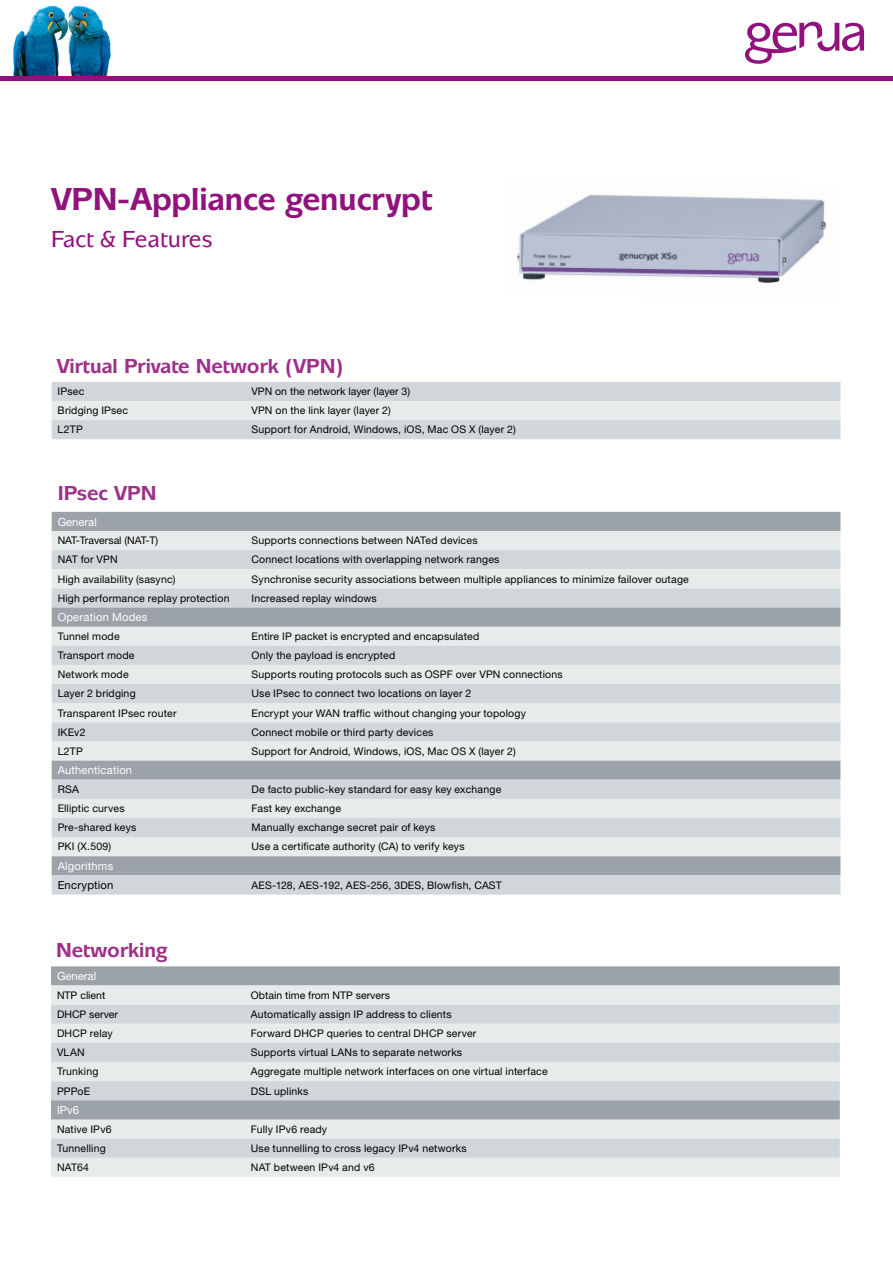
<style>
.page{position:relative;width:893px;height:1263px;background:#fff}
.page>*{position:absolute;margin:0;border:0;box-sizing:border-box;transform-origin:0 0}
.t1{font:700 33px "Mixage ITC Std";color:#91127c}
.t2{font:500 24px "Mixage ITC Std";color:#91127c}
.t3{font:700 21px "Mixage ITC Std";color:#9c3187}
.t4{font:11.25px "Helvetica Neue";letter-spacing:.015em;color:#fff}
.t5{font:11.25px "Helvetica Neue";letter-spacing:.015em;color:#000}
.t6{font:10.5px "Helvetica Neue";letter-spacing:.015em;color:#000}
</style>
<div class="page">
<img style="left:11px;top:5px;width:120px;height:72px">
<svg style="left:52px;top:382px;width:788px;height:57px;background:#d8dde0"></svg>
<svg style="left:52px;top:512px;width:788px;height:57px;background:#c6cccf"></svg>
<div style="left:52px;top:569px;width:788px;height:19px;background:#e8ebec"></div>
<div style="left:52px;top:588px;width:788px;height:19px;background:#d0d6da"></div>
<svg style="left:52px;top:607px;width:788px;height:173px;background:#cfd4d7"></svg>
<svg style="left:52px;top:780px;width:788px;height:114px;background:#cfd4d7"></svg>
<svg style="left:51px;top:966px;width:789px;height:58px;background:#c7ccd0"></svg>
<div style="left:51px;top:1024px;width:789px;height:153px;background:#e8ebec"></div>
<svg style="left:51px;top:1043px;width:789px;height:115px;background:#d9dee1"></svg>
<div style="left:51px;top:1100px;width:789px;height:19px;background:#9ba3a8"></div>
<hr style="left:0;top:77px;width:893px;height:4px;background:#91127c">
<svg style="left:745px;top:22px;width:119px;height:42px"></svg>
<img style="left:517px;top:194px;width:310px;height:89px">
<h1 class="t1" style="left:51px;top:179px;width:383px">VPN-Appliance genucrypt</h1>
<h2 class="t2" style="left:51px;top:225px;width:163px">Fact &amp; Features</h2>
<h3 class="t3" style="left:57px;top:353px;width:288px">Virtual Private Network (VPN)</h3>
<p class="t6" style="left:58px;top:385px;width:28px">IPsec</p>
<p class="t6" style="left:252px;top:385px;width:160px">VPN on the network layer (layer 3)</p>
<p class="t6" style="left:58px;top:404px;width:72px">Bridging IPsec</p>
<p class="t6" style="left:252px;top:404px;width:141px">VPN on the link layer (layer 2)</p>
<p class="t6" style="left:58px;top:423px;width:27px">L2TP</p>
<p class="t6" style="left:252px;top:423px;width:266px">Support for Android, Windows, iOS, Mac OS X (layer 2)</p>
<h3 class="t3" style="left:58px;top:481px;width:100px">IPsec VPN</h3>
<p class="t4" style="left:58px;top:515px;width:41px">General</p>
<p class="t6" style="left:58px;top:534px;width:102px">NAT-Traversal (NAT-T)</p>
<p class="t6" style="left:252px;top:534px;width:228px">Supports connections between NATed devices</p>
<p class="t6" style="left:58px;top:553px;width:61px">NAT for VPN</p>
<p class="t6" style="left:252px;top:553px;width:249px">Connect locations with overlapping network ranges</p>
<p class="t6" style="left:58px;top:572px;width:119px">High availability (sasync)</p>
<p class="t6" style="left:252px;top:572px;width:439px">Synchronise security associations between multiple appliances to minimize failover outage</p>
<p class="t6" style="left:58px;top:592px;width:173px">High performance replay protection</p>
<p class="t6" style="left:252px;top:592px;width:127px">Increased replay windows</p>
<p class="t4" style="left:58px;top:610px;width:91px">Operation Modes</p>
<p class="t6" style="left:58px;top:630px;width:64px">Tunnel mode</p>
<p class="t6" style="left:252px;top:630px;width:229px">Entire IP packet is encrypted and encapsulated</p>
<p class="t6" style="left:58px;top:649px;width:78px">Transport mode</p>
<p class="t6" style="left:252px;top:649px;width:145px">Only the payload is encrypted</p>
<p class="t6" style="left:58px;top:668px;width:73px">Network mode</p>
<p class="t6" style="left:252px;top:668px;width:313px">Supports routing protocols such as OSPF over VPN connections</p>
<p class="t6" style="left:58px;top:687px;width:80px">Layer 2 bridging</p>
<p class="t6" style="left:252px;top:687px;width:221px">Use IPsec to connect two locations on layer 2</p>
<p class="t6" style="left:58px;top:706px;width:120px">Transparent IPsec router</p>
<p class="t6" style="left:252px;top:706px;width:276px">Encrypt your WAN traffic without changing your topology</p>
<p class="t6" style="left:58px;top:726px;width:29px">IKEv2</p>
<p class="t6" style="left:252px;top:726px;width:183px">Connect mobile or third party devices</p>
<p class="t6" style="left:58px;top:745px;width:27px">L2TP</p>
<p class="t6" style="left:252px;top:745px;width:266px">Support for Android, Windows, iOS, Mac OS X (layer 2)</p>
<p class="t4" style="left:58px;top:763px;width:76px">Authentication</p>
<p class="t6" style="left:58px;top:783px;width:23px">RSA</p>
<p class="t6" style="left:252px;top:783px;width:251px">De facto public-key standard for easy key exchange</p>
<p class="t6" style="left:58px;top:802px;width:69px">Elliptic curves</p>
<p class="t6" style="left:252px;top:802px;width:91px">Fast key exchange</p>
<p class="t6" style="left:58px;top:821px;width:80px">Pre-shared keys</p>
<p class="t6" style="left:252px;top:821px;width:185px">Manually exchange secret pair of keys</p>
<p class="t6" style="left:58px;top:840px;width:55px">PKI (X.509)</p>
<p class="t6" style="left:252px;top:840px;width:215px">Use a certificate authority (CA) to verify keys</p>
<p class="t4" style="left:58px;top:859px;width:57px">Algorithms</p>
<p class="t5" style="left:58px;top:878px;width:57px">Encryption</p>
<p class="t6" style="left:252px;top:879px;width:252px">AES-128, AES-192, AES-256, 3DES, Blowfish, CAST</p>
<h3 class="t3" style="left:56px;top:938px;width:113px">Networking</h3>
<p class="t4" style="left:57px;top:970px;width:41px">General</p>
<p class="t6" style="left:57px;top:989px;width:50px">NTP client</p>
<p class="t6" style="left:251px;top:989px;width:141px">Obtain time from NTP servers</p>
<p class="t6" style="left:57px;top:1008px;width:63px">DHCP server</p>
<p class="t6" style="left:251px;top:1008px;width:202px">Automatically assign IP address to clients</p>
<p class="t6" style="left:57px;top:1027px;width:57px">DHCP relay</p>
<p class="t6" style="left:251px;top:1027px;width:227px">Forward DHCP queries to central DHCP server</p>
<p class="t6" style="left:57px;top:1046px;width:29px">VLAN</p>
<p class="t6" style="left:251px;top:1046px;width:213px">Supports virtual LANs to separate networks</p>
<p class="t6" style="left:57px;top:1065px;width:43px">Trunking</p>
<p class="t6" style="left:251px;top:1065px;width:298px">Aggregate multiple network interfaces on one virtual interface</p>
<p class="t6" style="left:57px;top:1084px;width:35px">PPPoE</p>
<p class="t6" style="left:251px;top:1084px;width:59px">DSL uplinks</p>
<p class="t4" style="left:57px;top:1103px;width:24px">IPv6</p>
<p class="t6" style="left:57px;top:1123px;width:56px">Native IPv6</p>
<p class="t6" style="left:251px;top:1123px;width:78px">Fully IPv6 ready</p>
<p class="t6" style="left:57px;top:1142px;width:50px">Tunnelling</p>
<p class="t6" style="left:251px;top:1142px;width:217px">Use tunnelling to cross legacy IPv4 networks</p>
<p class="t6" style="left:57px;top:1161px;width:34px">NAT64</p>
<p class="t6" style="left:251px;top:1161px;width:125px">NAT between IPv4 and v6</p>
</div>
